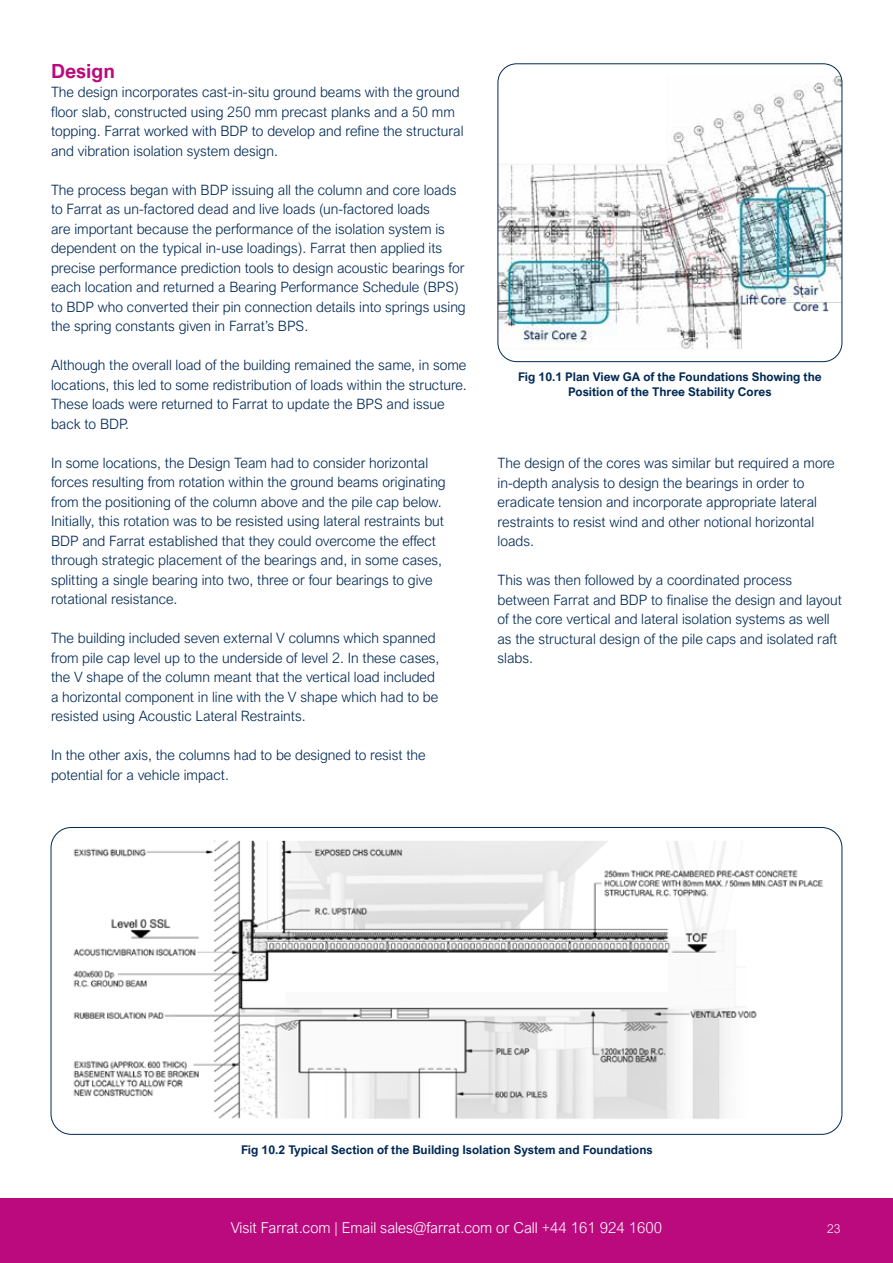
<style>
.page{position:relative;width:893px;height:1263px;background:#fff}
.page>*{position:absolute;margin:0;border:0;box-sizing:border-box;transform-origin:0 0}
.t1{font:700 19.5px "Arial Nova";color:#ba0a7e}
.t2{font:300 15px "Arial Nova";color:#fff}
.t3{font:300 14.25px/19.5px "Arial Nova";color:#002954}
.t4{font:700 12px/15px "Arial Nova";color:#002954;text-align:center}
.t5{font:300 12px "Arial Nova";color:#fff}
</style>
<div class="page">
<div style="left:0;top:1198px;width:893px;height:65px;background:#ba0a7e"></div>
<img style="left:498px;top:75px;width:344px;height:275px">
<div style="left:498px;top:63px;width:344px;height:299px;border:1px solid #002954;border-radius:19px"></div>
<img style="left:51px;top:841px;width:791px;height:280px">
<h1 class="t1" style="left:51px;top:60px;width:65px">Design</h1>
<p class="t3" style="left:51px;top:83px;width:414px">The design incorporates cast-in-situ ground beams with the ground floor slab, constructed using 250 mm precast planks and a 50 mm topping. Farrat worked with BDP to develop and refine the structural and vibration isolation system design.</p>
<p class="t3" style="left:51px;top:180px;width:416px">The process began with BDP issuing all the column and core loads to Farrat as un-factored dead and live loads (un-factored loads<br>are important because the performance of the isolation system is dependent on the typical in-use loadings). Farrat then applied its precise performance prediction tools to design acoustic bearings for each location and returned a Bearing Performance Schedule (BPS) to BDP who converted their pin connection details into springs using the spring constants given in Farrat’s BPS.</p>
<p class="t3" style="left:51px;top:356px;width:417px">Although the overall load of the building remained the same, in some locations, this led to some redistribution of loads within the structure.<br>These loads were returned to Farrat to update the BPS and issue back to BDP.</p>
<p class="t3" style="left:51px;top:453px;width:396px">In some locations, the Design Team had to consider horizontal forces resulting from rotation within the ground beams originating from the positioning of the column above and the pile cap below.<br>Initially, this rotation was to be resisted using lateral restraints but BDP and Farrat established that they could overcome the effect through strategic placement of the bearings and, in some cases, splitting a single bearing into two, three or four bearings to give rotational resistance.</p>
<p class="t3" style="left:51px;top:629px;width:390px">The building included seven external V columns which spanned from pile cap level up to the underside of level 2. In these cases, the V shape of the column meant that the vertical load included a horizontal component in line with the V shape which had to be resisted using Acoustic Lateral Restraints.</p>
<p class="t3" style="left:51px;top:746px;width:376px">In the other axis, the columns had to be designed to resist the potential for a vehicle impact.</p>
<p class="t4" style="left:518px;top:369px;width:305px">Fig 10.1 Plan View GA of the Foundations Showing the<br>Position of the Three Stability Cores</p>
<p class="t3" style="left:498px;top:454px;width:339px">The design of the cores was similar but required a more in-depth analysis to design the bearings in order to eradicate tension and incorporate appropriate lateral restraints to resist wind and other notional horizontal loads.</p>
<p class="t3" style="left:497px;top:571px;width:346px">This was then followed by a coordinated process between Farrat and BDP to finalise the design and layout of the core vertical and lateral isolation systems as well as the structural design of the pile caps and isolated raft slabs.</p>
<p class="t4" style="left:241px;top:1142px;width:413px">Fig 10.2 Typical Section of the Building Isolation System and Foundations</p>
<p class="t2" style="left:231px;top:1219px;width:433px">Visit Farrat.com | Email sales@farrat.com or Call +44 161 924 1600</p>
<p class="t5" style="left:827px;top:1222px;width:15px">23</p>
</div>
